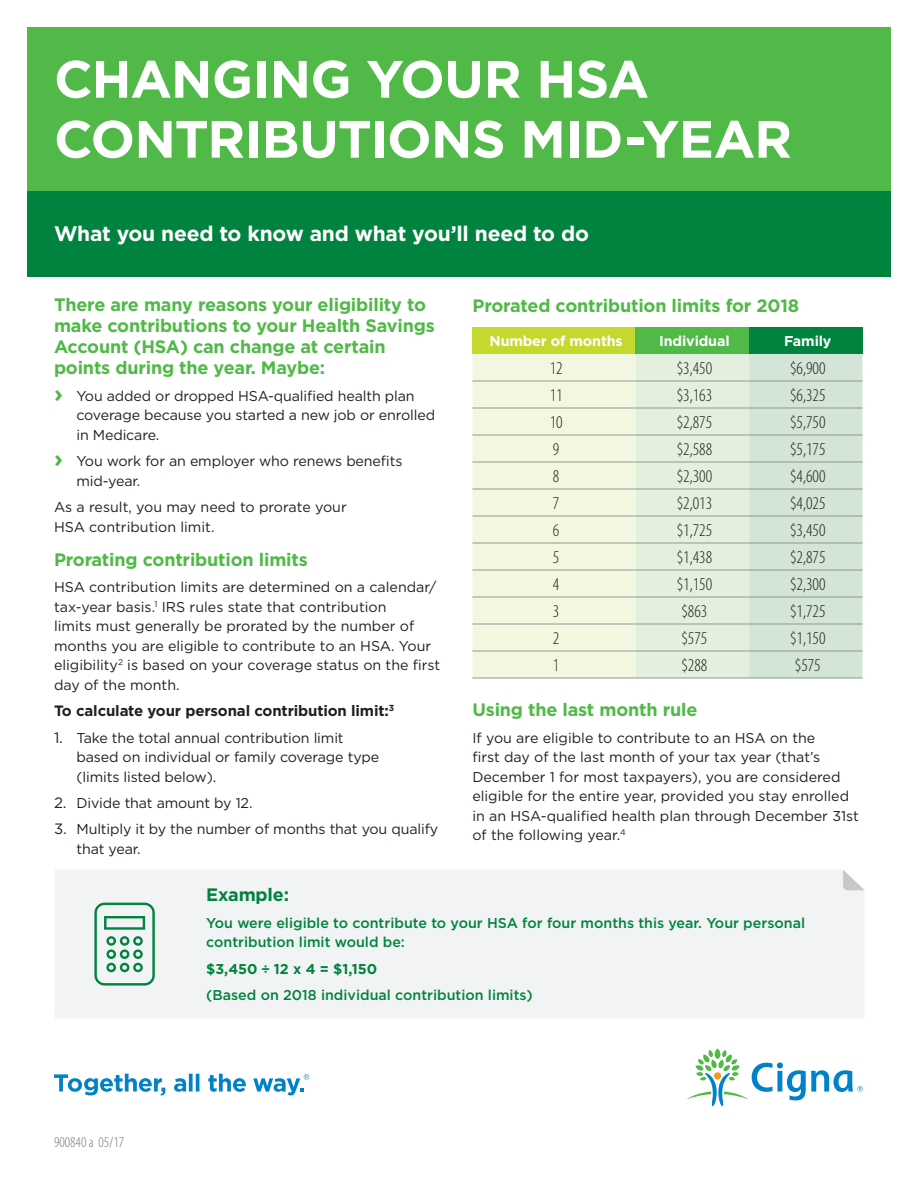
<style>
.page{position:relative;width:918px;height:1188px;background:#fff}
.page>*{position:absolute;margin:0;border:0;box-sizing:border-box;transform-origin:0 0}
.Headline_bold_40_45{font:700 52.5px "Gotham";letter-spacing:-.015em;color:#fff}
.Subheadline_bold_14{font:700 21px "Gotham";letter-spacing:-.01em;color:#fff}
.Legal_copy_Cat{font:700 18px/21px "Gotham";letter-spacing:-.01em;color:#51b948}
.t1{font:300 condensed 18px "Myriad Pro";color:#231f20}
.Legal_copy_Cat-2{font:700 18px "Gotham";letter-spacing:-.01em;color:#00833e}
.Body_copy__book_9_5{font:700 15px "Gotham";letter-spacing:-.01em;color:#231f20}
.Legal_copy_Cat-3{font:300 condensed 15px "Myriad Pro";color:#787a7d}
.Legal_copy_Cat-4{font:14.25px/19.5px "Gotham";color:#231f20}
.Body_copy__book_9_5-2{font:14.25px/19.5px "Gotham";letter-spacing:-.01em;color:#231f20}
.Legal_copy_Cat-5{font:500 14.25px/19.5px "Gotham";color:#00833e}
.Subhead_body_bold_12{font:700 14.25px "Gotham";letter-spacing:-.01em;color:#fff}
.Legal_copy_Cat-6{font:700 14.25px "Gotham";color:#00833e}
.s1{font-weight:700;font-size:24px;color:#51b948}
.s2{font-size:15px}
.s3{font-family:"Arial"}
</style>
<div class="page">
<div style="left:55px;top:870px;width:809px;height:148px;background:#f2f3f4"></div>
<svg style="left:843px;top:870px;width:21px;height:20px"></svg>
<div style="left:27px;top:27px;width:864px;height:247px;background:#51b948"></div>
<div style="left:27px;top:191px;width:864px;height:85px;background:#00833e"></div>
<div style="left:472px;top:327px;width:164px;height:27px;background:#c4d82d"></div>
<div style="left:636px;top:327px;width:113px;height:27px;background:#51b948"></div>
<div style="left:749px;top:327px;width:113px;height:27px;background:#00833e"></div>
<div style="left:472px;top:354px;width:164px;height:324px;background:#f3f7df"></div>
<svg style="left:636px;top:354px;width:226px;height:324px;background:#d9e8d8"></svg>
<hr style="left:472px;top:381px;width:164px;height:1px;background:#939598">
<hr style="left:636px;top:381px;width:113px;height:1px;background:#939598">
<hr style="left:749px;top:381px;width:114px;height:1px;background:#939598">
<hr style="left:472px;top:408px;width:164px;height:1px;background:#939598">
<hr style="left:636px;top:408px;width:113px;height:1px;background:#939598">
<hr style="left:749px;top:408px;width:114px;height:1px;background:#939598">
<hr style="left:472px;top:435px;width:164px;height:1px;background:#939598">
<hr style="left:636px;top:435px;width:113px;height:1px;background:#939598">
<hr style="left:749px;top:435px;width:114px;height:1px;background:#939598">
<hr style="left:472px;top:462px;width:164px;height:1px;background:#939598">
<hr style="left:636px;top:462px;width:113px;height:1px;background:#939598">
<hr style="left:749px;top:462px;width:114px;height:1px;background:#939598">
<hr style="left:472px;top:489px;width:164px;height:1px;background:#939598">
<hr style="left:636px;top:489px;width:113px;height:1px;background:#939598">
<hr style="left:749px;top:489px;width:114px;height:1px;background:#939598">
<hr style="left:472px;top:516px;width:164px;height:1px;background:#939598">
<hr style="left:636px;top:516px;width:113px;height:1px;background:#939598">
<hr style="left:749px;top:516px;width:114px;height:1px;background:#939598">
<hr style="left:472px;top:543px;width:164px;height:1px;background:#939598">
<hr style="left:636px;top:543px;width:113px;height:1px;background:#939598">
<hr style="left:749px;top:543px;width:114px;height:1px;background:#939598">
<hr style="left:472px;top:570px;width:164px;height:1px;background:#939598">
<hr style="left:636px;top:570px;width:113px;height:1px;background:#939598">
<hr style="left:749px;top:570px;width:114px;height:1px;background:#939598">
<hr style="left:472px;top:597px;width:164px;height:1px;background:#939598">
<hr style="left:636px;top:597px;width:113px;height:1px;background:#939598">
<hr style="left:749px;top:597px;width:114px;height:1px;background:#939598">
<hr style="left:472px;top:624px;width:164px;height:1px;background:#939598">
<hr style="left:636px;top:624px;width:113px;height:1px;background:#939598">
<hr style="left:749px;top:624px;width:114px;height:1px;background:#939598">
<hr style="left:472px;top:651px;width:164px;height:1px;background:#939598">
<hr style="left:636px;top:651px;width:113px;height:1px;background:#939598">
<hr style="left:749px;top:651px;width:114px;height:1px;background:#939598">
<hr style="left:472px;top:678px;width:164px;height:1px;background:#939598">
<hr style="left:636px;top:678px;width:113px;height:1px;background:#939598">
<hr style="left:749px;top:678px;width:114px;height:1px;background:#939598">
<svg style="left:94px;top:903px;width:61px;height:83px"></svg>
<svg style="left:54px;top:1074px;width:111px;height:21px"></svg>
<svg style="left:174px;top:1074px;width:25px;height:18px"></svg>
<svg style="left:208px;top:1074px;width:38px;height:18px"></svg>
<svg style="left:253px;top:1074px;width:56px;height:21px"></svg>
<svg style="left:687px;top:1049px;width:176px;height:57px"></svg>
<p class="Headline_bold_40_45" style="left:54px;top:44px;width:597px">CHANGING YOUR HSA</p>
<p class="Headline_bold_40_45" style="left:54px;top:104px;width:740px">CONTRIBUTIONS MID-YEAR</p>
<p class="Subheadline_bold_14" style="left:54px;top:220px;width:537px">What you need to know and what you’ll need to do</p>
<p class="Legal_copy_Cat" style="left:54px;top:294px;width:382px">There are many reasons your eligibility to make contributions to your Health Savings Account (HSA) can change at certain points during the year. Maybe:</p>
<p class="Legal_copy_Cat-4" style="left:76px;top:386px;width:360px;text-indent:-22px"><span class="s1">›</span> You added or dropped HSA-qualified health plan coverage because you started a new job or enrolled in Medicare.</p>
<p class="Legal_copy_Cat-4" style="left:76px;top:451px;width:327px;text-indent:-22px"><span class="s1">›</span> You work for an employer who renews benefits mid-year.</p>
<p class="Legal_copy_Cat-4" style="left:54px;top:497px;width:294px">As a result, you may need to prorate your<br>HSA contribution limit.</p>
<p class="Legal_copy_Cat" style="left:54px;top:549px;width:255px">Prorating contribution limits</p>
<p class="Legal_copy_Cat-4" style="left:54px;top:577px;width:388px">HSA contribution limits are determined on a calendar/ tax-year basis.<sup>1</sup> IRS rules state that contribution<br>limits must generally be prorated by the number of months you are eligible to contribute to an HSA. Your eligibility<sup>2</sup> is based on your coverage status on the first day of the month.</p>
<p class="Body_copy__book_9_5" style="left:54px;top:701px;width:342px">To calculate your personal contribution limit:<sup>3</sup></p>
<p class="Body_copy__book_9_5-2" style="left:76px;top:727px;width:304px;text-indent:-22px"><span class="s2">1.</span> Take the total annual contribution limit based on individual or family coverage type (limits listed below).</p>
<p class="Body_copy__book_9_5-2" style="left:54px;top:793px;width:200px"><span class="s2">2.</span> Divide that amount by 12.</p>
<p class="Body_copy__book_9_5-2" style="left:76px;top:819px;width:363px;text-indent:-22px"><span class="s2">3.</span> Multiply it by the number of months that you qualify that year.</p>
<p class="Legal_copy_Cat" style="left:472px;top:295px;width:328px">Prorated contribution limits for 2018</p>
<p class="Subhead_body_bold_12" style="left:490px;top:332px;width:135px">Number of months</p>
<p class="Subhead_body_bold_12" style="left:659px;top:332px;width:72px">Individual</p>
<p class="Subhead_body_bold_12" style="left:784px;top:332px;width:49px">Family</p>
<p class="t1" style="left:550px;top:358px;width:14px">12</p>
<p class="t1" style="left:677px;top:358px;width:37px">$3,450</p>
<p class="t1" style="left:790px;top:358px;width:37px">$6,900</p>
<p class="t1" style="left:550px;top:385px;width:14px">11</p>
<p class="t1" style="left:677px;top:385px;width:37px">$3,163</p>
<p class="t1" style="left:790px;top:385px;width:37px">$6,325</p>
<p class="t1" style="left:550px;top:412px;width:14px">10</p>
<p class="t1" style="left:677px;top:412px;width:37px">$2,875</p>
<p class="t1" style="left:790px;top:412px;width:37px">$5,750</p>
<p class="t1" style="left:553px;top:439px;width:8px">9</p>
<p class="t1" style="left:677px;top:439px;width:37px">$2,588</p>
<p class="t1" style="left:790px;top:439px;width:37px">$5,175</p>
<p class="t1" style="left:553px;top:466px;width:8px">8</p>
<p class="t1" style="left:677px;top:466px;width:37px">$2,300</p>
<p class="t1" style="left:790px;top:466px;width:37px">$4,600</p>
<p class="t1" style="left:553px;top:493px;width:8px">7</p>
<p class="t1" style="left:677px;top:493px;width:37px">$2,013</p>
<p class="t1" style="left:790px;top:493px;width:37px">$4,025</p>
<p class="t1" style="left:553px;top:520px;width:8px">6</p>
<p class="t1" style="left:677px;top:520px;width:37px">$1,725</p>
<p class="t1" style="left:790px;top:520px;width:37px">$3,450</p>
<p class="t1" style="left:553px;top:547px;width:8px">5</p>
<p class="t1" style="left:677px;top:547px;width:37px">$1,438</p>
<p class="t1" style="left:790px;top:547px;width:37px">$2,875</p>
<p class="t1" style="left:553px;top:574px;width:8px">4</p>
<p class="t1" style="left:677px;top:574px;width:37px">$1,150</p>
<p class="t1" style="left:790px;top:574px;width:37px">$2,300</p>
<p class="t1" style="left:553px;top:601px;width:8px">3</p>
<p class="t1" style="left:682px;top:601px;width:27px">$863</p>
<p class="t1" style="left:790px;top:601px;width:37px">$1,725</p>
<p class="t1" style="left:553px;top:628px;width:8px">2</p>
<p class="t1" style="left:682px;top:628px;width:27px">$575</p>
<p class="t1" style="left:790px;top:628px;width:37px">$1,150</p>
<p class="t1" style="left:553px;top:655px;width:8px">1</p>
<p class="t1" style="left:682px;top:655px;width:27px">$288</p>
<p class="t1" style="left:795px;top:655px;width:27px">$575</p>
<p class="Legal_copy_Cat" style="left:472px;top:699px;width:227px">Using the last month rule</p>
<p class="Legal_copy_Cat-4" style="left:472px;top:728px;width:388px">If you are eligible to contribute to an HSA on the<br>first day of the last month of your tax year (that’s December 1 for most taxpayers), you are considered eligible for the entire year, provided you stay enrolled in an HSA-qualified health plan through December 31st of the following year.<sup>4</sup></p>
<p class="Legal_copy_Cat-3" style="left:54px;top:1134px;width:72px">900840 a 05/17</p>
<p class="Legal_copy_Cat-2" style="left:206px;top:883px;width:84px">Example:</p>
<p class="Legal_copy_Cat-5" style="left:206px;top:913px;width:600px">You were eligible to contribute to your HSA for four months this year. Your personal contribution limit would be:</p>
<p class="Legal_copy_Cat-6" style="left:206px;top:959px;width:172px">$3,450 <span class="s3">÷</span> 12 x 4 = $1,150</p>
<p class="Legal_copy_Cat-5" style="left:206px;top:985px;width:328px">(Based on 2018 individual contribution limits)</p>
</div>
